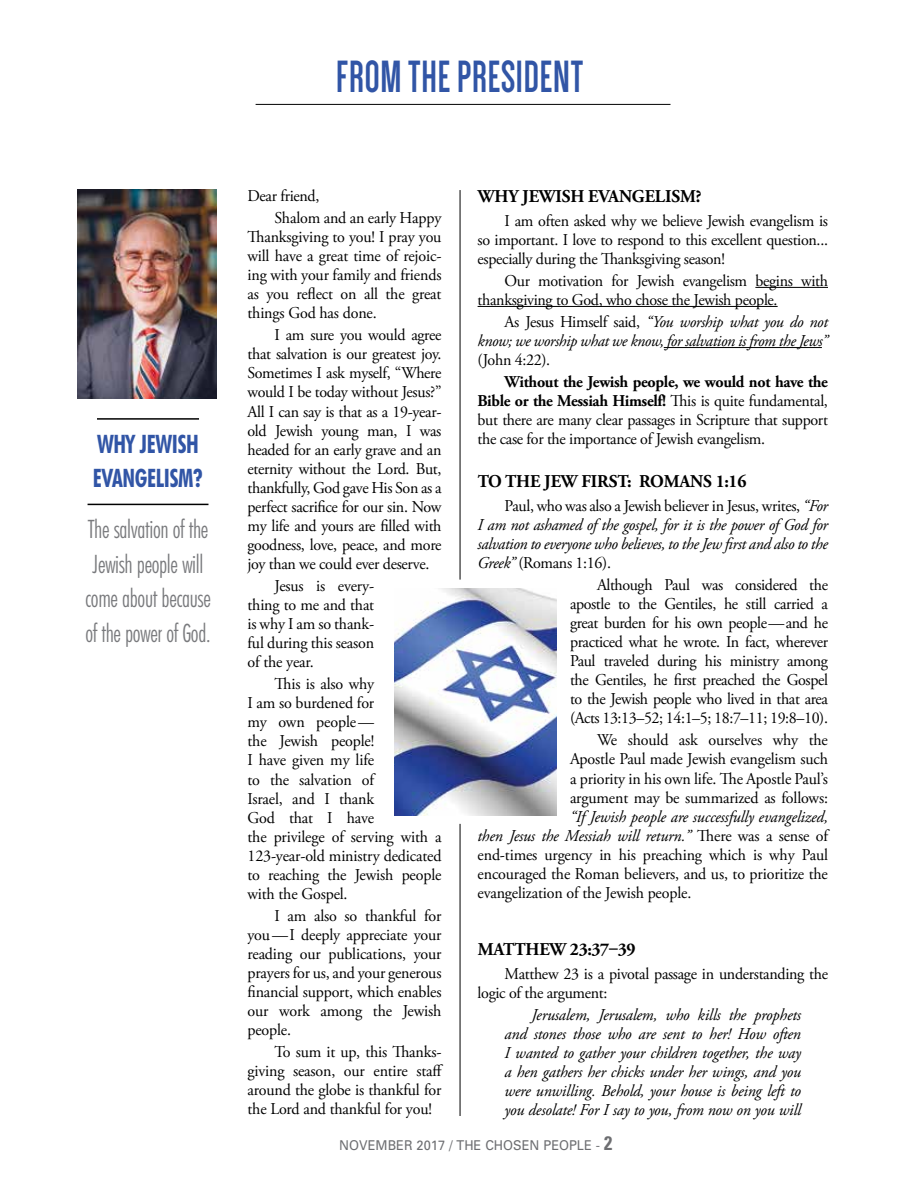
<style>
.page{position:relative;width:918px;height:1188px;background:#fff}
.page>*{position:absolute;margin:0;border:0;box-sizing:border-box;transform-origin:0 0}
.t1{font:700 46.5px "Dense";letter-spacing:.02em;color:#3155a6;scale:.9 1}
.t2{font:300 condensed 25.5px/34.5px "Futura BT";letter-spacing:-.015em;color:#797a7d;scale:.9 1}
.t3{font:700 condensed 25.5px/34.5px "Futura BT";letter-spacing:-.015em;color:#3155a6;scale:.9 1}
.t4{font:700 18px "Adobe Garamond Pro";letter-spacing:-.005em;color:#000}
.t5{font:16.5px/19px "Adobe Garamond Pro";letter-spacing:-.01em;color:#000;text-align:justify}
.t6{font:italic 16.5px/19px "Adobe Garamond Pro";letter-spacing:-.02em;color:#000;text-align:justify}
.t7{font:13.5px "Univers";color:#6d6e71;scale:.95 1}
.s1{font-style:normal}
.s2{font-weight:700}
.s3{font-style:italic}
.s4{font-weight:700;font-stretch:condensed;font-size:19.5px}
</style>
<div class="page">
<hr style="left:755px;top:287px;width:73px;height:1px;background:#000">
<hr style="left:478px;top:306px;width:300px;height:1px;background:#000">
<hr style="left:664px;top:347px;width:158px;height:1px;background:#000">
<img style="left:78px;top:189px;width:139px;height:209px">
<hr style="left:97px;top:418px;width:102px;height:2px;background:#000">
<hr style="left:88px;top:504px;width:120px;height:1px;background:#000">
<hr style="left:256px;top:104px;width:414px;height:1px;background:#000">
<hr style="left:460px;top:824px;width:1px;height:292px;background:#000">
<hr style="left:460px;top:190px;width:1px;height:390px;background:#000">
<img style="left:394px;top:589px;width:162px;height:227px">
<h1 class="t1" style="left:336px;top:54px;width:276px">FROM THE PRESIDENT</h1>
<h2 class="t3" style="left:93px;top:426px;width:124px">WHY JEWISH<br>EVANGELISM?</h2>
<h2 class="t2" style="left:85px;top:512px;width:141px">The salvation of the<br>Jewish people will come about because of the power of God.</h2>
<p class="t5" style="left:275px;top:185px;width:169px;line-height:22px;text-indent:-27px">Dear friend,<br>Shalom and an early Happy</p>
<p class="t5" style="left:248px;top:228px;width:196px">Thanksgiving to you! I pray you will have a great time of rejoic&shy;ing with your family and friends as you reflect on all the great things God has done.</p>
<p class="t5" style="left:248px;top:326px;width:196px;text-indent:27px">I am sure you would agree that salvation is our greatest joy.<br>Sometimes I ask myself, “Where would I be today without Jesus?” All I can say is that as a 19-year&shy;old Jewish young man, I was headed for an early grave and an eternity without the Lord. But, thankfully, God gave His Son as a perfect sacrifice for our sin. Now my life and yours are filled with goodness, love, peace, and more joy than we could ever deserve.</p>
<p class="t5" style="left:248px;top:577px;width:128px;text-indent:27px">Jesus is every&shy;thing to me and that is why I am so thank&shy;ful during this season of the year.</p>
<p class="t5" style="left:248px;top:675px;width:196px;text-align:left;text-indent:27px">This is also why<br>I am so burdened for<br>my own people —<br>the Jewish people!<br>I have given my life<br>to the salvation of<br>Israel, and I thank<br>God that I have<br>the privilege of serving with a<br>123-year-old ministry dedicated to reaching the Jewish people with the Gospel.</p>
<p class="t5" style="left:248px;top:907px;width:196px;text-indent:27px">I am also so thankful for you —I deeply appreciate your reading our publications, your prayers for us, and your generous financial support, which enables our work among the Jewish people.</p>
<p class="t5" style="left:248px;top:1043px;width:197px;text-indent:27px">To sum it up, this Thanks&shy;giving season, our entire staff around the globe is thankful for the Lord and thankful for you!</p>
<p class="t4" style="left:478px;top:186px;width:225px">WHY JEWISH EVANGELISM?</p>
<p class="t5" style="left:478px;top:211px;width:352px;text-indent:27px">I am often asked why we believe Jewish evangelism is so important. I love to respond to this excellent question... especially during the Thanksgiving season!</p>
<p class="t5" style="left:478px;top:272px;width:352px;text-indent:27px">Our motivation for Jewish evangelism begins with thanksgiving to God, who chose the Jewish people.</p>
<p class="t6" style="left:478px;top:313px;width:352px;text-align:right"><span class="s1">As Jesus Himself said,</span> “You worship what you do not know; we worship what we know, for salvation is from the Jews”</p>
<p class="t5" style="left:478px;top:351px;width:74px">(John 4:22).</p>
<p class="t5" style="left:478px;top:373px;width:352px;text-indent:27px"><span class="s2">Without the Jewish people, we would not have the Bible or the Messiah Himself!</span> This is quite fundamental, but there are many clear passages in Scripture that support the case for the importance of Jewish evangelism.</p>
<p class="t4" style="left:478px;top:471px;width:270px">TO THE JEW FIRST: ROMANS 1:16</p>
<p class="t6" style="left:478px;top:496px;width:352px;text-indent:27px"><span class="s1">Paul, who was also a Jewish believer in Jesus, writes,</span> “For I am not ashamed of the gospel, for it is the power of God for salvation to everyone who believes, to the Jew first and also to the Greek” <span class="s1">(Romans 1:16).</span></p>
<p class="t5" style="left:570px;top:576px;width:260px;text-indent:27px">Although Paul was considered the apostle to the Gentiles, he still carried a great burden for his own people—and he practiced what he wrote. In fact, wherever Paul traveled during his ministry among the Gentiles, he first preached the Gospel to the Jewish people who lived in that area (Acts 13:13–52; 14:1–5; 18:7–11; 19:8–10).</p>
<p class="t5" style="left:570px;top:731px;width:260px;text-indent:27px">We should ask ourselves why the Apostle Paul made Jewish evangelism such a priority in his own life. The Apostle Paul’s argument may be summarized as follows:</p>
<p class="t5" style="left:478px;top:807px;width:352px;text-indent:92px"><span class="s3">“If Jewish people are successfully evangelized, then Jesus the Messiah will return.”</span> There was a sense of end-times urgency in his preaching which is why Paul encouraged the Roman believers, and us, to prioritize the evangelization of the Jewish people.</p>
<p class="t4" style="left:478px;top:939px;width:159px">MATTHEW 23:37–39</p>
<p class="t5" style="left:478px;top:964px;width:352px;text-indent:27px">Matthew 23 is a pivotal passage in understanding the logic of the argument:</p>
<p class="t6" style="left:505px;top:1005px;width:298px;text-indent:27px">Jerusalem, Jerusalem, who kills the prophets and stones those who are sent to her! How often I wanted to gather your children together, the way a hen gathers her chicks under her wings, and you were unwilling. Behold, your house is being left to you desolate! For I say to you, from now on you will</p>
<p class="t7" style="left:339px;top:1137px;width:289px">NOVEMBER 2017 / THE CHOSEN PEOPLE - <span class="s4">2</span></p>
</div>
